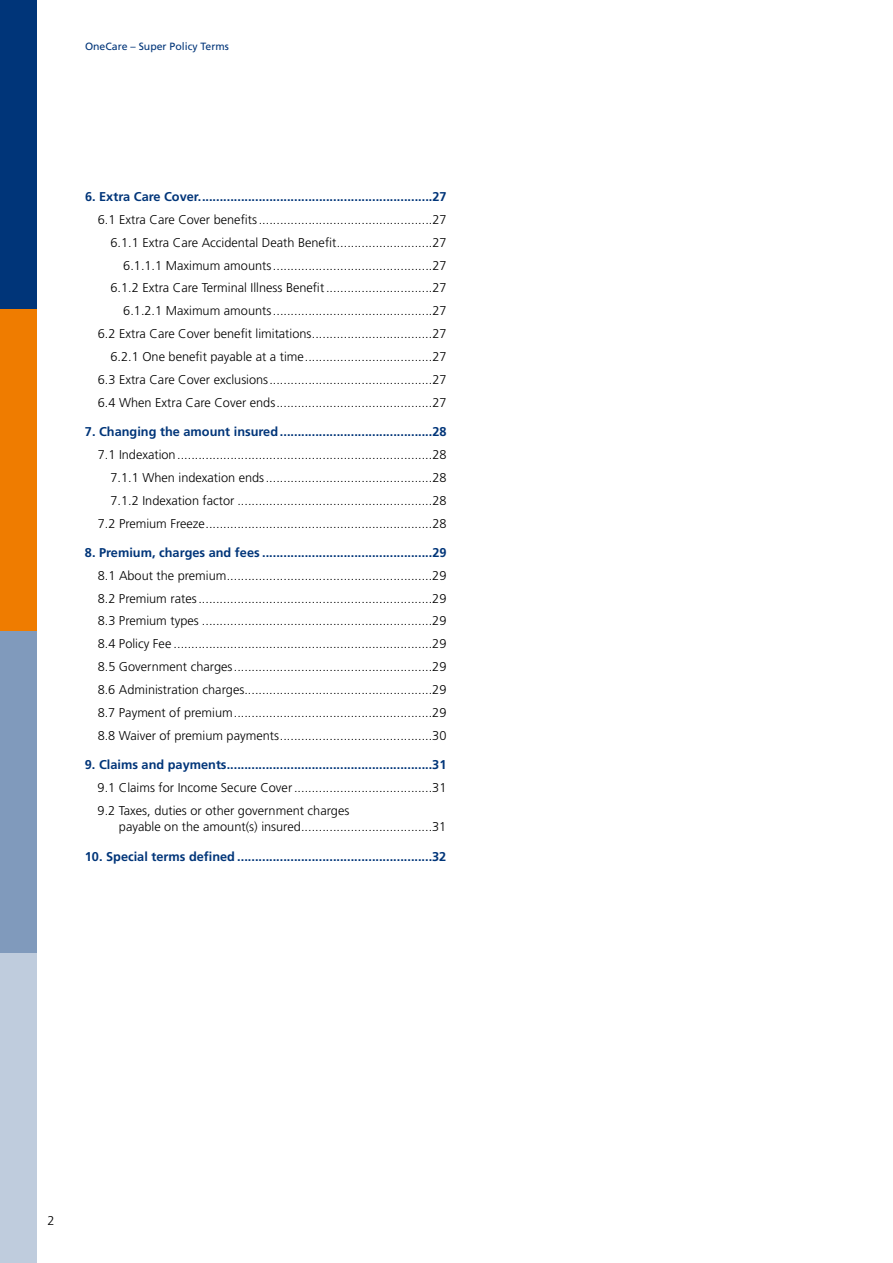
<style>
.page{position:relative;width:893px;height:1263px;background:#fff}
.page>*{position:absolute;margin:0;border:0;box-sizing:border-box;transform-origin:0 0}
.t1{font:300 12.75px/22.8px "Frutiger";color:#000;text-align:right}
.t2{font:700 12.75px "Frutiger";color:#003579}
.t3{font:10.5px "Frutiger";color:#003579}
</style>
<div class="page">
<div style="left:0;top:0;width:37px;height:310px;background:#003579"></div>
<div style="left:0;top:309px;width:37px;height:323px;background:#ef7c00"></div>
<div style="left:0;top:631px;width:37px;height:323px;background:#809abc"></div>
<div style="left:0;top:953px;width:37px;height:310px;background:#bfccdd"></div>
<p class="t3" style="left:85px;top:41px;width:145px">OneCare – Super Policy Terms</p>
<p class="t2" style="left:85px;top:189px;width:363px">6. Extra Care Cover..................................................................27</p>
<p class="t1" style="left:98px;top:208px;width:350px">6.1 Extra Care Cover benefits.................................................27<br>6.1.1 Extra Care Accidental Death Benefit...........................27<br>6.1.1.1 Maximum amounts.............................................27<br>6.1.2 Extra Care Terminal Illness Benefit..............................27<br>6.1.2.1 Maximum amounts.............................................27<br>6.2 Extra Care Cover benefit limitations..................................27<br>6.2.1 One benefit payable at a time....................................27<br>6.3 Extra Care Cover exclusions..............................................27<br>6.4 When Extra Care Cover ends............................................27</p>
<p class="t2" style="left:85px;top:424px;width:363px">7. Changing the amount insured...........................................28</p>
<p class="t1" style="left:98px;top:443px;width:350px">7.1 Indexation........................................................................28<br>7.1.1 When indexation ends...............................................28<br>7.1.2 Indexation factor .......................................................28<br>7.2 Premium Freeze................................................................28</p>
<p class="t2" style="left:85px;top:545px;width:363px">8. Premium, charges and fees ................................................29</p>
<p class="t1" style="left:98px;top:564px;width:350px;text-align:justify">8.1 About the premium..........................................................29<br>8.2 Premium rates..................................................................29<br>8.3 Premium types .................................................................29<br>8.4 Policy Fee .........................................................................29<br>8.5 Government charges........................................................29<br>8.6 Administration charges.....................................................29<br>8.7 Payment of premium........................................................29<br>8.8 Waiver of premium payments...........................................30</p>
<p class="t2" style="left:85px;top:757px;width:363px">9. Claims and payments..........................................................31</p>
<p class="t1" style="left:98px;top:776px;width:350px;text-align:left">9.1 Claims for Income Secure Cover.......................................31<br>9.2 Taxes, duties or other government charges</p>
<p class="t1" style="left:119px;top:816px;width:329px">payable on the amount(s) insured.....................................31</p>
<p class="t2" style="left:85px;top:849px;width:363px">10. Special terms defined .......................................................32</p>
<p class="t1" style="left:47px;top:1209px;width:9px">2</p>
</div>
